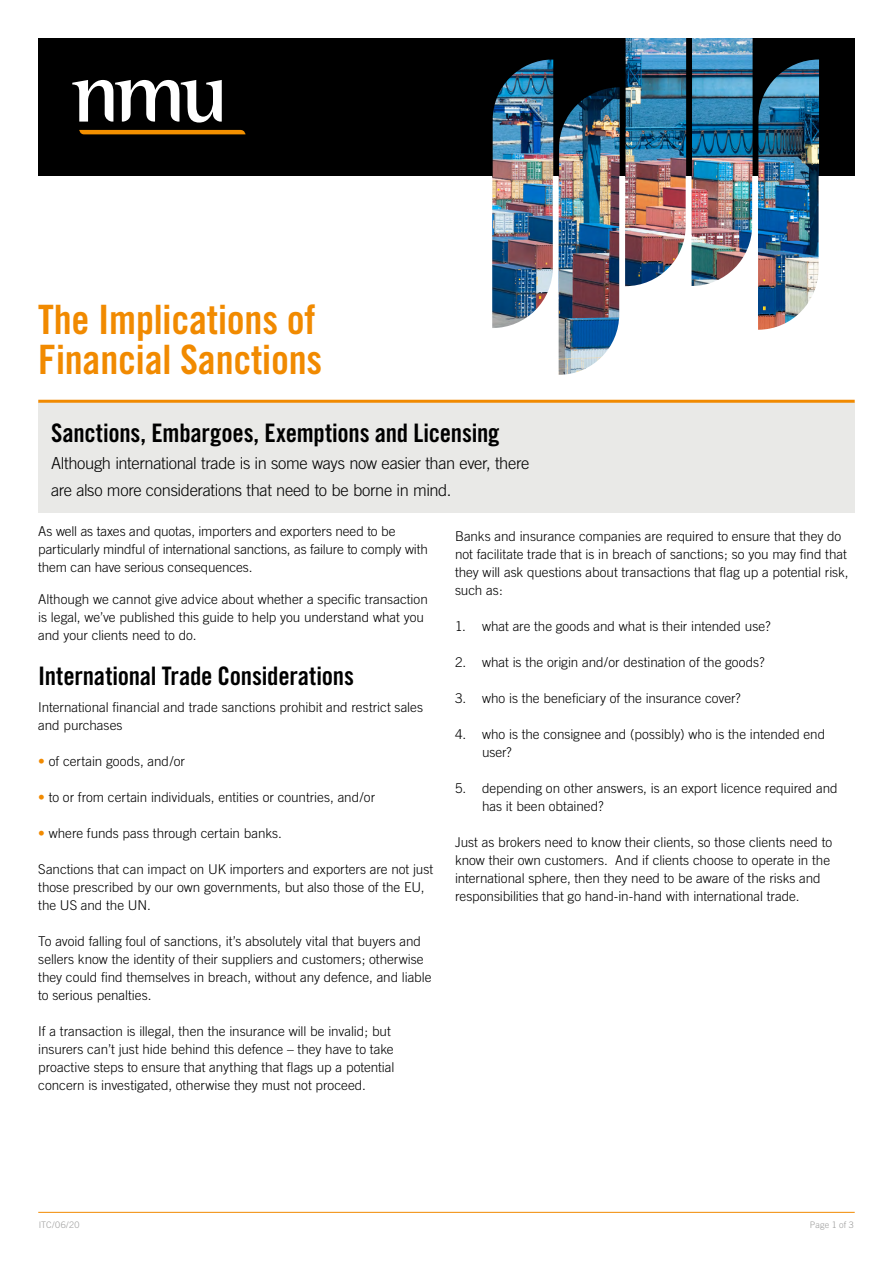
<style>
.page{position:relative;width:893px;height:1263px;background:#fff}
.page>*{position:absolute;margin:0;border:0;box-sizing:border-box;transform-origin:0 0}
.t1{font:40.5px/40.5px "Trade Gothic Bold Cond Twenty";letter-spacing:-.005em;color:#f18a00}
.t2{font:25.5px "Trade Gothic Bold Cond Twenty";letter-spacing:-.01em;color:#000}
.t3{font:300 16.5px/27px "Trade Gothic";letter-spacing:-.02em;color:#000}
.t4{font:300 13.5px/18px "Trade Gothic";letter-spacing:-.005em;color:#000}
.t5{font:300 9px "Trade Gothic";letter-spacing:.01em;color:#9d9d9c}
.s1{color:#f18a00}
</style>
<div class="page">
<img style="left:38px;top:38px;width:817px;height:138px">
<svg style="left:72px;top:80px;width:150px;height:43px"></svg>
<svg style="left:79px;top:130px;width:167px;height:4px"></svg>
<img style="left:492px;top:176px;width:327px;height:199px">
<div style="left:38px;top:402px;width:817px;height:110px;background:#e9e9e7"></div>
<hr style="left:38px;top:400px;width:817px;height:3px;background:#f18a00">
<hr style="left:38px;top:1212px;width:817px;height:1px;background:#f18a00">
<h1 class="t1" style="left:38px;top:299px;width:286px">The Implications of<br>Financial Sanctions</h1>
<h2 class="t2" style="left:51px;top:417px;width:450px">Sanctions, Embargoes, Exemptions and Licensing</h2>
<p class="t3" style="left:51px;top:449px;width:480px">Although international trade is in some ways now easier than ever, there are also more considerations that need to be borne in mind.</p>
<p class="t4" style="left:38px;top:522px;width:391px">As well as taxes and quotas, importers and exporters need to be particularly mindful of international sanctions, as failure to comply with them can have serious consequences.</p>
<p class="t4" style="left:38px;top:590px;width:391px">Although we cannot give advice about whether a specific transaction is legal, we’ve published this guide to help you understand what you and your clients need to do.</p>
<h2 class="t2" style="left:38px;top:660px;width:317px">International Trade Considerations</h2>
<p class="t4" style="left:38px;top:698px;width:386px">International financial and trade sanctions prohibit and restrict sales and purchases</p>
<p class="t4" style="left:38px;top:752px;width:148px"><span class="s1">•</span> of certain goods, and/or</p>
<p class="t4" style="left:38px;top:788px;width:338px"><span class="s1">•</span> to or from certain individuals, entities or countries, and/or</p>
<p class="t4" style="left:38px;top:824px;width:245px"><span class="s1">•</span> where funds pass through certain banks.</p>
<p class="t4" style="left:38px;top:860px;width:396px">Sanctions that can impact on UK importers and exporters are not just those prescribed by our own governments, but also those of the EU, the US and the UN.</p>
<p class="t4" style="left:38px;top:932px;width:395px">To avoid falling foul of sanctions, it’s absolutely vital that buyers and sellers know the identity of their suppliers and customers; otherwise they could find themselves in breach, without any defence, and liable to serious penalties.</p>
<p class="t4" style="left:38px;top:1022px;width:358px">If a transaction is illegal, then the insurance will be invalid; but insurers can’t just hide behind this defence – they have to take proactive steps to ensure that anything that flags up a potential concern is investigated, otherwise they must not proceed.</p>
<p class="t4" style="left:455px;top:527px;width:395px">Banks and insurance companies are required to ensure that they do not facilitate trade that is in breach of sanctions; so you may find that they will ask questions about transactions that flag up a potential risk, such as:</p>
<p class="t4" style="left:455px;top:617px;width:317px">1. what are the goods and what is their intended use?</p>
<p class="t4" style="left:455px;top:653px;width:311px">2. what is the origin and/or destination of the goods?</p>
<p class="t4" style="left:455px;top:689px;width:287px">3. who is the beneficiary of the insurance cover?</p>
<p class="t4" style="left:482px;top:725px;width:345px;text-indent:-27px">4. who is the consignee and (possibly) who is the intended end user?</p>
<p class="t4" style="left:482px;top:779px;width:357px;text-indent:-27px">5. depending on other answers, is an export licence required and has it been obtained?</p>
<p class="t4" style="left:455px;top:833px;width:379px">Just as brokers need to know their clients, so those clients need to know their own customers. And if clients choose to operate in the international sphere, then they need to be aware of the risks and responsibilities that go hand-in-hand with international trade.</p>
<p class="t5" style="left:39px;top:1219px;width:42px">ITC/06/20</p>
<p class="t5" style="left:810px;top:1219px;width:45px">Page 1 of 3</p>
</div>
